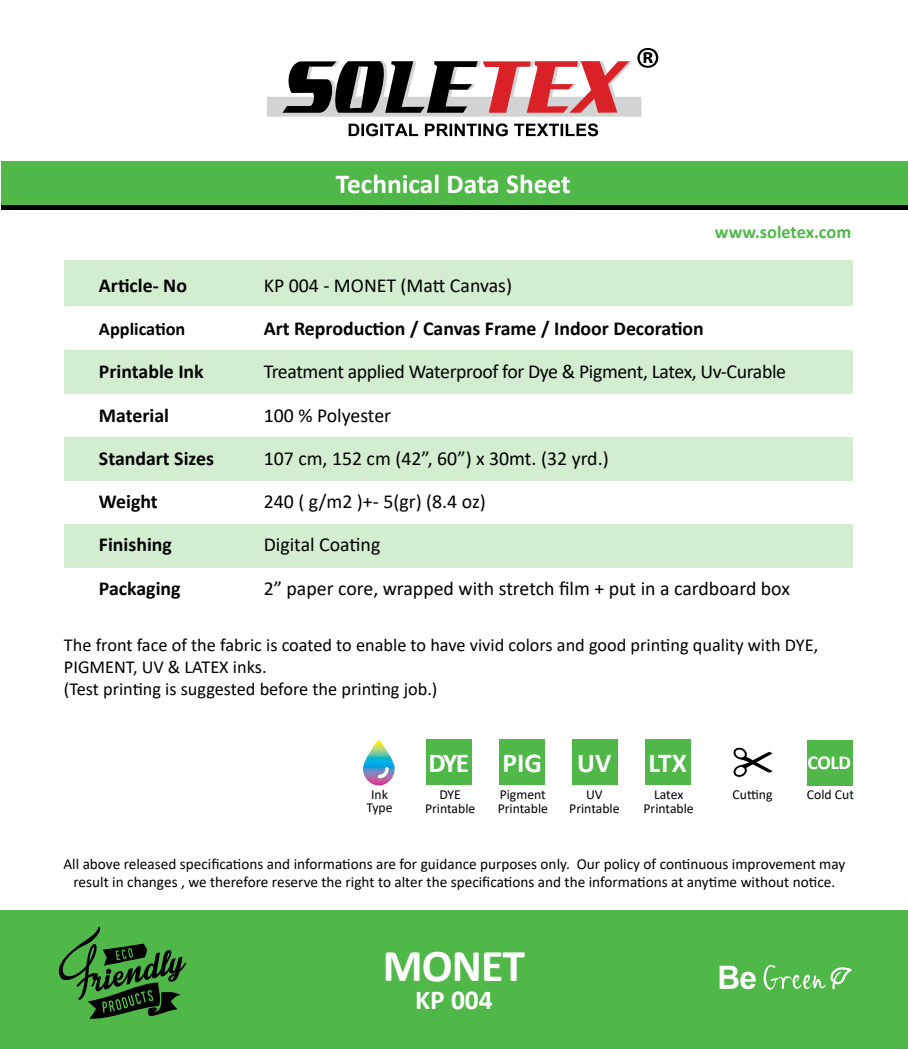
<style>
.page{position:relative;width:908px;height:1049px;background:#fff}
.page>*{position:absolute;margin:0;border:0;box-sizing:border-box;transform-origin:0 0}
.t1{font:700 45.8px "Calibri";letter-spacing:-.02em;color:#fff}
.t2{font:700 27.4px "Calibri";color:#fff}
.t3{font:19.8px "Calibri";letter-spacing:-.005em;color:#000}
.t4{font:700 19.8px "Calibri";color:#000}
.t5{font:700 19.8px "Calibri";color:#fff}
.t6{font:18.2px/22px "Calibri";color:#000}
.t7{font:700 18.2px "Calibri";color:#50b848}
.t8{font:700 18.2px "Calibri";color:#000}
.t9{font:15.2px/18.2px "Calibri";color:#000;text-align:center}
.t10{font:13.8px/13.8px "Calibri";color:#000;text-align:center}
</style>
<div class="page">
<hr style="left:907px;top:910px;width:1px;height:139px;background:#50b848">
<div style="left:64px;top:261px;width:788px;height:45px;background:#d3edd1"></div>
<div style="left:64px;top:350px;width:788px;height:43px;background:#d3edd1"></div>
<div style="left:64px;top:437px;width:788px;height:44px;background:#d3edd1"></div>
<div style="left:64px;top:524px;width:788px;height:44px;background:#d3edd1"></div>
<svg style="left:733px;top:747px;width:40px;height:31px"></svg>
<div style="left:806px;top:740px;width:45px;height:45px;background:#50b848"></div>
<div style="left:645px;top:740px;width:45px;height:45px;background:#50b848"></div>
<div style="left:572px;top:740px;width:45px;height:45px;background:#50b848"></div>
<div style="left:499px;top:740px;width:45px;height:45px;background:#50b848"></div>
<div style="left:426px;top:740px;width:46px;height:45px;background:#50b848"></div>
<div style="left:2px;top:161px;width:905px;height:44px;background:#50b848"></div>
<hr style="left:2px;top:205px;width:905px;height:4px;background:#000">
<svg style="left:267px;top:48px;width:391px;height:69px"></svg>
<svg style="left:348px;top:123px;width:250px;height:13px"></svg>
<div style="left:0;top:910px;width:907px;height:139px;background:#50b848"></div>
<svg style="left:719px;top:966px;width:36px;height:23px"></svg>
<svg style="left:763px;top:965px;width:88px;height:25px"></svg>
<svg style="left:58px;top:927px;width:128px;height:92px"></svg>
<svg style="left:363px;top:740px;width:31px;height:45px"></svg>
<h2 class="t2" style="left:336px;top:164px;width:236px">Technical Data Sheet</h2>
<p class="t7" style="left:714px;top:219px;width:138px">www.soletex.com</p>
<p class="t4" style="left:99px;top:271px;width:89px">Article- No</p>
<p class="t3" style="left:263px;top:271px;width:250px">KP 004 - MONET (Matt Canvas)</p>
<p class="t4" style="left:263px;top:314px;width:441px">Art Reproduction / Canvas Frame / Indoor Decoration</p>
<p class="t4" style="left:99px;top:358px;width:106px">Printable Ink</p>
<p class="t3" style="left:263px;top:358px;width:523px">Treatment applied Waterproof for Dye &amp; Pigment, Latex, Uv-Curable</p>
<p class="t4" style="left:99px;top:401px;width:72px">Material</p>
<p class="t3" style="left:263px;top:401px;width:129px">100 % Polyester</p>
<p class="t4" style="left:99px;top:444px;width:116px">Standart Sizes</p>
<p class="t3" style="left:263px;top:445px;width:346px">107 cm, 152 cm (42”, 60”) x 30mt. (32 yrd.)</p>
<p class="t4" style="left:99px;top:488px;width:60px">Weight</p>
<p class="t3" style="left:263px;top:488px;width:223px">240 ( g/m2 )+- 5(gr) (8.4 oz)</p>
<p class="t4" style="left:99px;top:531px;width:74px">Finishing</p>
<p class="t3" style="left:263px;top:531px;width:118px">Digital Coating</p>
<p class="t4" style="left:99px;top:574px;width:83px">Packaging</p>
<p class="t3" style="left:263px;top:574px;width:527px">2” paper core, wrapped with stretch film + put in a cardboard box</p>
<p class="t8" style="left:99px;top:316px;width:88px">Application</p>
<p class="t6" style="left:64px;top:634px;width:755px">The front face of the fabric is coated to enable to have vivid colors and good printing quality with DYE,<br>PIGMENT, UV &amp; LATEX inks.<br>(Test printing is suggested before the printing job.)</p>
<p class="t10" style="left:366px;top:787px;width:28px">Ink<br>Type</p>
<h2 class="t2" style="left:428px;top:744px;width:42px">DYE</h2>
<p class="t10" style="left:425px;top:787px;width:52px">DYE<br>Printable</p>
<h2 class="t2" style="left:502px;top:744px;width:41px">PIG</h2>
<p class="t10" style="left:497px;top:787px;width:52px;text-align:left">Pigment<br>Printable</p>
<h2 class="t2" style="left:577px;top:744px;width:36px">UV</h2>
<p class="t10" style="left:569px;top:787px;width:52px">UV<br>Printable</p>
<h2 class="t2" style="left:648px;top:744px;width:40px">LTX</h2>
<p class="t5" style="left:807px;top:749px;width:45px">COLD</p>
<p class="t10" style="left:643px;top:787px;width:52px">Latex<br>Printable</p>
<p class="t10" style="left:732px;top:787px;width:41px">Cutting</p>
<p class="t10" style="left:806px;top:787px;width:49px">Cold Cut</p>
<p class="t9" style="left:63px;top:854px;width:783px">All above released specifications and informations are for guidance purposes only. Our policy of continuous improvement may result in changes , we therefore reserve the right to alter the specifications and the informations at anytime without notice.</p>
<h1 class="t1" style="left:382px;top:933px;width:144px">MONET</h1>
<h2 class="t2" style="left:415px;top:980px;width:79px">KP 004</h2>
</div>
